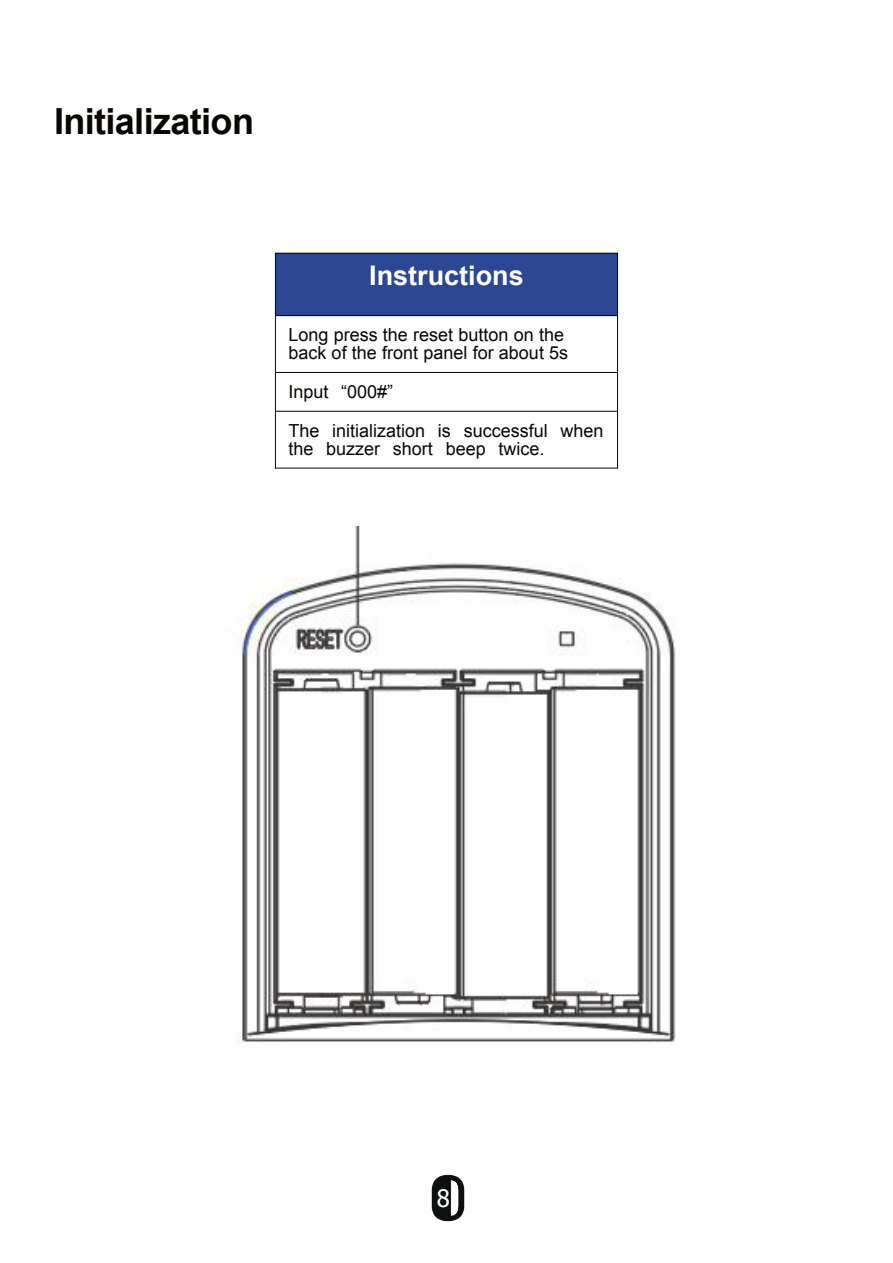
<style>
.page{position:relative;width:893px;height:1263px;background:#fff}
.page>*{position:absolute;margin:0;border:0;box-sizing:border-box;transform-origin:0 0}
.t1{font:700 36px "Arial";letter-spacing:-.015em;color:#080704}
.t2{font:700 27px "Arial";color:#fff}
.t3{font:24px "Tahoma";color:#fff}
.t4{font:18px/18px "Arial";color:#080704}
</style>
<div class="page">
<img style="left:237px;top:526px;width:439px;height:519px">
<div style="left:275px;top:253px;width:343px;height:63px;background:#2b4692"></div>
<hr style="left:275px;top:253px;width:1px;height:215px;background:#080704">
<hr style="left:617px;top:253px;width:1px;height:215px;background:#080704">
<hr style="left:275px;top:253px;width:343px;height:1px;background:#080704">
<hr style="left:275px;top:315px;width:343px;height:1px;background:#080704">
<hr style="left:275px;top:372px;width:343px;height:1px;background:#080704">
<hr style="left:275px;top:411px;width:343px;height:1px;background:#080704">
<hr style="left:275px;top:468px;width:343px;height:1px;background:#080704">
<img style="left:431px;top:1174px;width:34px;height:48px">
<h1 class="t1" style="left:54px;top:108px;width:201px">Initialization</h1>
<h2 class="t2" style="left:369px;top:266px;width:156px">Instructions</h2>
<p class="t4" style="left:288px;top:328px;width:281px">Long press the reset button on the back of the front panel for about 5s</p>
<p class="t4" style="left:288px;top:374px;width:317px;line-height:38.8px">Input “000#”<br>The initialization is successful when</p>
<p class="t4" style="left:288px;top:441px;width:258px">the buzzer short beep twice.</p>
<h3 class="t3" style="left:437px;top:1188px;width:15px">8</h3>
</div>
